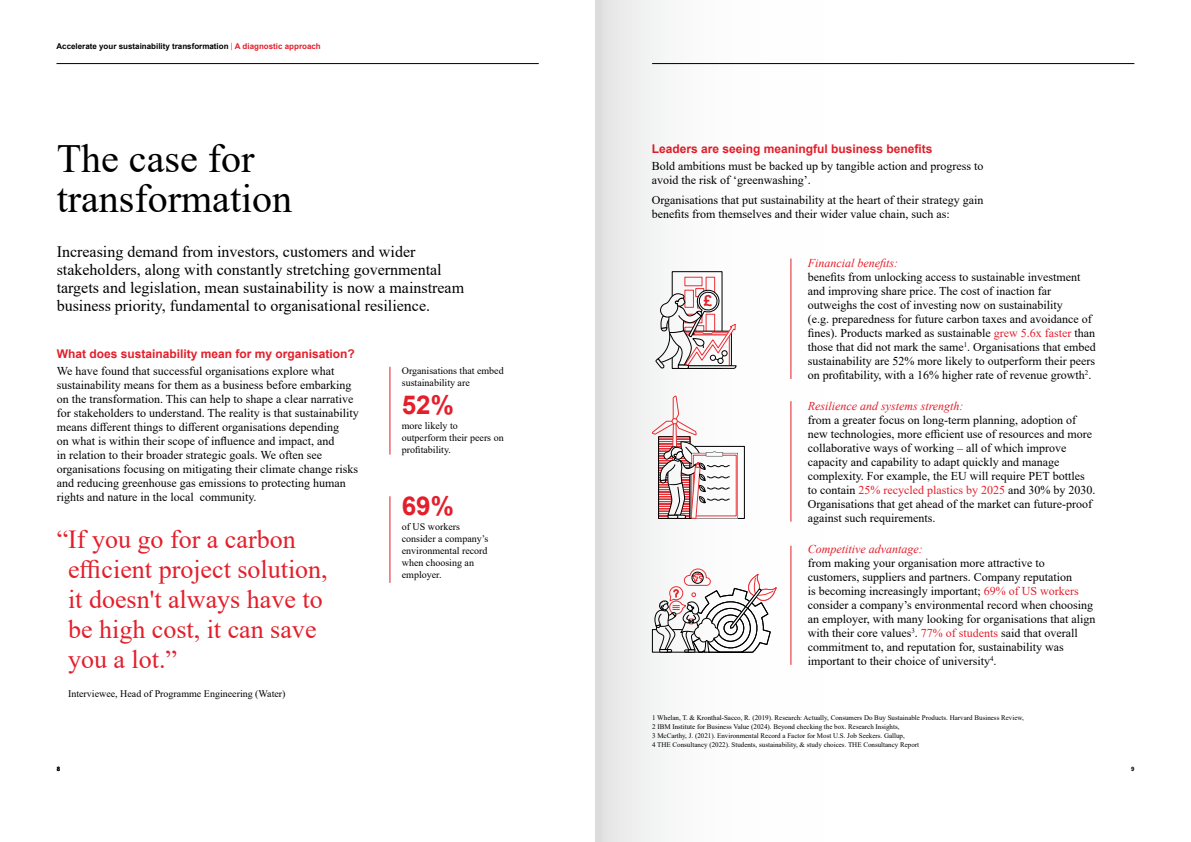
<style>
.page{position:relative;width:1191px;height:842px;background:#fff}
.page>*{position:absolute;margin:0;border:0;box-sizing:border-box;transform-origin:0 0}
.t1{font:40px/40px "Times New Roman";color:#000}
.t2{font:26px/30px "Times New Roman";color:#e31f2b}
.t3{font:700 26px "Arial";color:#e31f2b}
.t4{font:16px/18px "Times New Roman";color:#000}
.t5{font:700 15.1px "Arial";color:#e31f2b}
.t6{font:12px/14px "Times New Roman";color:#000}
.t7{font:700 12px "Arial";color:#e31f2b}
.t8{font:italic 12px "Times New Roman";color:#e31f2b}
.t9{font:10px/12px "Times New Roman";color:#000}
.t10{font:700 8px "Arial";color:#000}
.t11{font:7px/9px "Times New Roman";color:#000}
.t12{font:700 6px "Arial";color:#000}
.s1{font-family:"Museo Sans 100";font-weight:400}
.s2{color:#e31f2b}
</style>
<div class="page">
<hr style="left:56px;top:63px;width:483px;height:1px;background:#000">
<hr style="left:652px;top:63px;width:482px;height:1px;background:#000">
<hr style="left:389px;top:367px;width:1px;height:88px;background:#e31f2b">
<hr style="left:389px;top:496px;width:1px;height:87px;background:#e31f2b">
<svg style="left:595px;top:0;width:306px;height:842px"></svg>
<p class="t10" style="left:56px;top:40px;width:266px">Accelerate your sustainability transformation <span class="s1">|</span> <span class="s2">A diagnostic approach</span></p>
<h1 class="t1" style="left:57px;top:138px;width:237px">The case for transformation</h1>
<p class="t4" style="left:57px;top:242px;width:409px">Increasing demand from investors, customers and wider stakeholders, along with constantly stretching governmental targets and legislation, mean sustainability is now a mainstream business priority, fundamental to organisational resilience.</p>
<p class="t7" style="left:57px;top:345px;width:300px">What does sustainability mean for my organisation?</p>
<p class="t6" style="left:57px;top:364px;width:304px">We have found that successful organisations explore what sustainability means for them as a business before embarking on the transformation. This can help to shape a clear narrative for stakeholders to understand. The reality is that sustainability means different things to different organisations depending<br>on what is within their scope of influence and impact, and<br>in relation to their broader strategic goals. We often see organisations focusing on mitigating their climate change risks and reducing greenhouse gas emissions to protecting human rights and nature in the local community.</p>
<h2 class="t2" style="left:68px;top:524px;width:261px;text-indent:-11px">“If you go for a carbon efficient project solution, it doesn't always have to be high cost, it can save you a lot.”</h2>
<p class="t9" style="left:68px;top:687px;width:219px">Interviewee, Head of Programme Engineering (Water)</p>
<p class="t9" style="left:402px;top:364px;width:103px">Organisations that embed sustainability are</p>
<h2 class="t3" style="left:402px;top:387px;width:54px">52%</h2>
<p class="t9" style="left:402px;top:420px;width:103px">more likely to outperform their peers on profitability.</p>
<h2 class="t3" style="left:402px;top:488px;width:54px">69%</h2>
<p class="t9" style="left:402px;top:520px;width:88px">of US workers consider a company’s environmental record when choosing an employer.</p>
<p class="t7" style="left:651px;top:141px;width:282px">Leaders are seeing meaningful business benefits</p>
<p class="t6" style="left:651px;top:159px;width:333px">Bold ambitions must be backed up by tangible action and progress to avoid the risk of ‘greenwashing’.</p>
<p class="t6" style="left:651px;top:192px;width:333px">Organisations that put sustainability at the heart of their strategy gain benefits from themselves and their wider value chain, such as:</p>
<p class="t5" style="left:703px;top:290px;width:10px">£</p>
<p class="t8" style="left:807px;top:255px;width:92px">Financial benefits:</p>
<p class="t6" style="left:807px;top:269px;width:289px">benefits from unlocking access to sustainable investment and improving share price. The cost of inaction far outweighs the cost of investing now on sustainability<br>(e.g. preparedness for future carbon taxes and avoidance of fines). Products marked as sustainable <span class="s2">grew 5.6x faster</span> than those that did not mark the same<sup>1</sup>. Organisations that embed sustainability are 52% more likely to outperform their peers on profitability, with a 16% higher rate of revenue growth<sup>2</sup>.</p>
<p class="t8" style="left:807px;top:397px;width:157px">Resilience and systems strength:</p>
<p class="t6" style="left:807px;top:412px;width:289px">from a greater focus on long-term planning, adoption of new technologies, more efficient use of resources and more collaborative ways of working – all of which improve capacity and capability to adapt quickly and manage complexity. For example, the EU will require PET bottles to contain <span class="s2">25% recycled plastics by 2025</span> and 30% by 2030.<br>Organisations that get ahead of the market can future-proof against such requirements.</p>
<p class="t8" style="left:807px;top:541px;width:116px">Competitive advantage:</p>
<p class="t6" style="left:807px;top:555px;width:289px">from making your organisation more attractive to customers, suppliers and partners. Company reputation<br>is becoming increasingly important; <span class="s2">69% of US workers </span>consider a company’s environmental record when choosing an employer, with many looking for organisations that align with their core values<sup>3</sup>. <span class="s2">77% of students</span> said that overall commitment to, and reputation for, sustainability was important to their choice of university<sup>4</sup>.</p>
<p class="t11" style="left:652px;top:713px;width:373px">1 Whelan, T. &amp; Kronthal-Sacco, R. (2019). Research: Actually, Consumers Do Buy Sustainable Products. Harvard Business Review, 2 IBM Institute for Business Value (2024). Beyond checking the box. Research Insights,<br>3 McCarthy, J. (2021). Environmental Record a Factor for Most U.S. Job Seekers. Gallup,<br>4 THE Consultancy (2022). Students, sustainability, &amp; study choices. THE Consultancy Report</p>
<p class="t12" style="left:57px;top:764px;width:5px">8</p>
<p class="t12" style="left:1131px;top:764px;width:5px">9</p>
</div>
